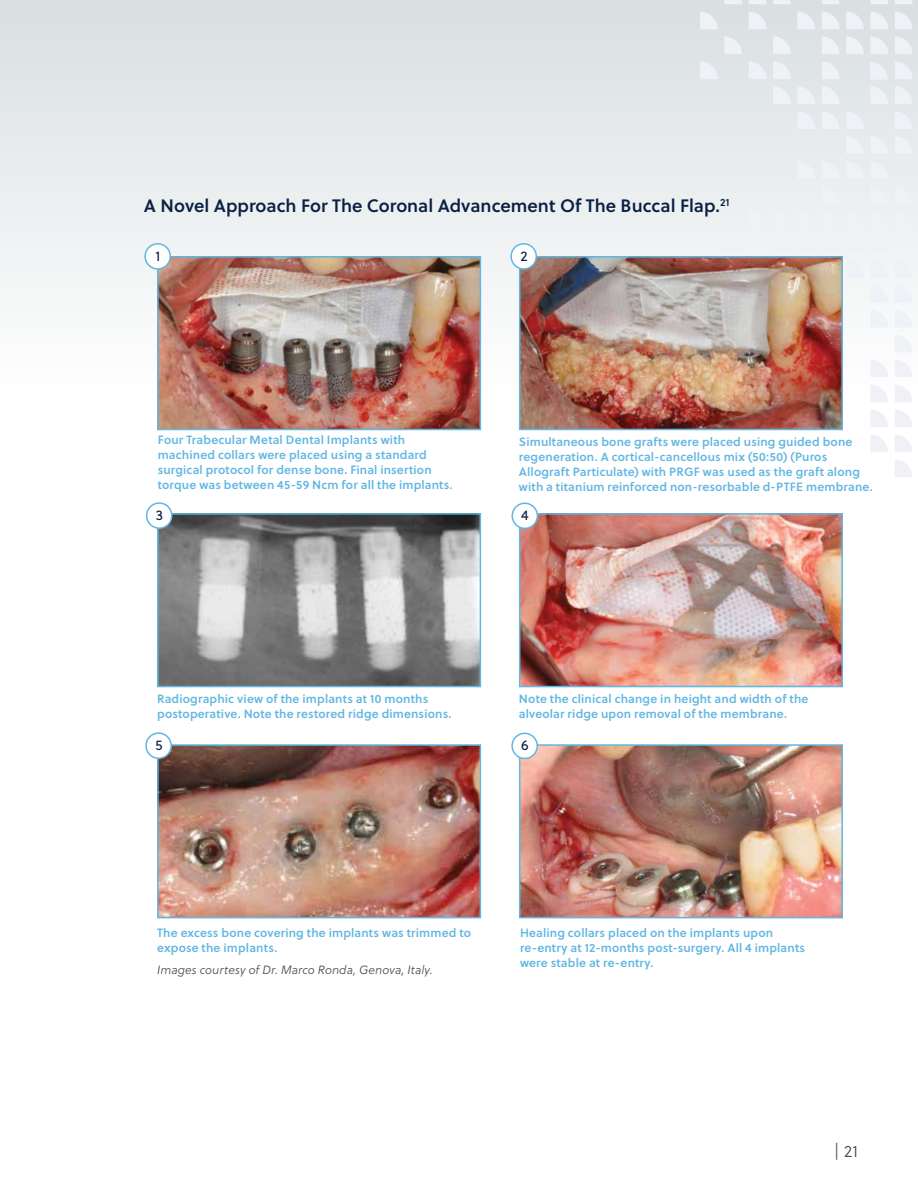
<style>
.page{position:relative;width:918px;height:1188px;background:#fff}
.page>*{position:absolute;margin:0;border:0;box-sizing:border-box;transform-origin:0 0}
.t1{font:18px "Soleil Sb";color:#0a2043}
.t2{font:16.5px "Soleil Lt";color:#4d4d4f}
.t3{font:14.1px "Soleil";color:#0a2043}
.t4{font:12px/15px "Soleil Sb";letter-spacing:.01em;color:#61b6e2}
.t5{font:italic 12px "Soleil Lt";letter-spacing:.005em;color:#4d4d4f}
</style>
<div class="page">
<div style="left:0;top:0;width:918px;height:796px;background:linear-gradient(to bottom,#e2e7e9,#fff)"></div>
<svg style="left:895px;top:210px;width:18px;height:18px"></svg>
<svg style="left:846px;top:210px;width:18px;height:18px"></svg>
<svg style="left:870px;top:210px;width:18px;height:18px"></svg>
<svg style="left:797px;top:210px;width:18px;height:18px"></svg>
<svg style="left:822px;top:210px;width:18px;height:18px"></svg>
<svg style="left:749px;top:210px;width:17px;height:18px"></svg>
<svg style="left:773px;top:210px;width:18px;height:18px"></svg>
<svg style="left:846px;top:235px;width:18px;height:18px"></svg>
<svg style="left:870px;top:235px;width:18px;height:18px"></svg>
<svg style="left:797px;top:235px;width:18px;height:18px"></svg>
<svg style="left:822px;top:235px;width:18px;height:18px"></svg>
<svg style="left:773px;top:235px;width:18px;height:18px"></svg>
<svg style="left:895px;top:260px;width:18px;height:18px"></svg>
<svg style="left:846px;top:260px;width:18px;height:18px"></svg>
<svg style="left:870px;top:260px;width:18px;height:18px"></svg>
<svg style="left:895px;top:285px;width:18px;height:17px"></svg>
<svg style="left:870px;top:285px;width:18px;height:17px"></svg>
<svg style="left:895px;top:310px;width:18px;height:17px"></svg>
<svg style="left:870px;top:310px;width:18px;height:17px"></svg>
<svg style="left:895px;top:335px;width:18px;height:17px"></svg>
<svg style="left:895px;top:360px;width:18px;height:17px"></svg>
<svg style="left:870px;top:360px;width:18px;height:17px"></svg>
<svg style="left:895px;top:385px;width:18px;height:17px"></svg>
<svg style="left:870px;top:385px;width:18px;height:17px"></svg>
<svg style="left:895px;top:410px;width:18px;height:17px"></svg>
<svg style="left:870px;top:410px;width:18px;height:17px"></svg>
<svg style="left:895px;top:434px;width:18px;height:18px"></svg>
<svg style="left:870px;top:434px;width:18px;height:18px"></svg>
<svg style="left:895px;top:459px;width:18px;height:18px"></svg>
<svg style="left:724px;top:235px;width:18px;height:18px"></svg>
<svg style="left:895px;top:0;width:18px;height:4px"></svg>
<svg style="left:870px;top:0;width:18px;height:4px"></svg>
<svg style="left:822px;top:0;width:18px;height:4px"></svg>
<svg style="left:749px;top:0;width:17px;height:4px"></svg>
<svg style="left:773px;top:0;width:18px;height:4px"></svg>
<svg style="left:895px;top:11px;width:18px;height:18px"></svg>
<svg style="left:846px;top:11px;width:18px;height:18px"></svg>
<svg style="left:870px;top:11px;width:18px;height:18px"></svg>
<svg style="left:797px;top:11px;width:18px;height:18px"></svg>
<svg style="left:822px;top:11px;width:18px;height:18px"></svg>
<svg style="left:749px;top:11px;width:17px;height:18px"></svg>
<svg style="left:895px;top:36px;width:18px;height:18px"></svg>
<svg style="left:846px;top:36px;width:18px;height:18px"></svg>
<svg style="left:870px;top:36px;width:18px;height:18px"></svg>
<svg style="left:773px;top:36px;width:18px;height:18px"></svg>
<svg style="left:895px;top:61px;width:18px;height:18px"></svg>
<svg style="left:749px;top:61px;width:17px;height:18px"></svg>
<svg style="left:773px;top:61px;width:18px;height:18px"></svg>
<svg style="left:895px;top:86px;width:18px;height:18px"></svg>
<svg style="left:870px;top:86px;width:18px;height:18px"></svg>
<svg style="left:797px;top:86px;width:18px;height:18px"></svg>
<svg style="left:822px;top:86px;width:18px;height:18px"></svg>
<svg style="left:773px;top:86px;width:18px;height:18px"></svg>
<svg style="left:895px;top:111px;width:18px;height:18px"></svg>
<svg style="left:846px;top:111px;width:18px;height:18px"></svg>
<svg style="left:797px;top:111px;width:18px;height:18px"></svg>
<svg style="left:822px;top:111px;width:18px;height:18px"></svg>
<svg style="left:895px;top:136px;width:18px;height:18px"></svg>
<svg style="left:846px;top:136px;width:18px;height:18px"></svg>
<svg style="left:870px;top:136px;width:18px;height:18px"></svg>
<svg style="left:846px;top:161px;width:18px;height:18px"></svg>
<svg style="left:870px;top:161px;width:18px;height:18px"></svg>
<svg style="left:797px;top:161px;width:18px;height:18px"></svg>
<svg style="left:822px;top:161px;width:18px;height:18px"></svg>
<svg style="left:895px;top:186px;width:18px;height:18px"></svg>
<svg style="left:870px;top:186px;width:18px;height:18px"></svg>
<svg style="left:822px;top:186px;width:18px;height:18px"></svg>
<svg style="left:724px;top:0;width:18px;height:4px"></svg>
<svg style="left:700px;top:11px;width:18px;height:18px"></svg>
<svg style="left:724px;top:36px;width:18px;height:18px"></svg>
<svg style="left:700px;top:61px;width:18px;height:18px"></svg>
<svg style="left:822px;top:36px;width:18px;height:18px"></svg>
<svg style="left:822px;top:61px;width:18px;height:18px"></svg>
<svg style="left:870px;top:62px;width:18px;height:18px"></svg>
<img style="left:160px;top:259px;width:318px;height:168px">
<div style="left:157px;top:256px;width:324px;height:174px;border:2px solid #61b6e2"></div>
<div style="left:145px;top:244px;width:25px;height:25px;background:#fff;border-radius:50%"></div>
<div style="left:144px;top:243px;width:27px;height:27px;border:2px solid #61b6e2;border-radius:50%"></div>
<img style="left:160px;top:516px;width:318px;height:168px">
<div style="left:157px;top:513px;width:324px;height:174px;border:2px solid #61b6e2"></div>
<img style="left:160px;top:747px;width:318px;height:168px">
<div style="left:157px;top:744px;width:324px;height:174px;border:2px solid #61b6e2"></div>
<img style="left:522px;top:259px;width:318px;height:168px">
<div style="left:519px;top:256px;width:324px;height:174px;border:2px solid #61b6e2"></div>
<img style="left:522px;top:516px;width:318px;height:168px">
<div style="left:519px;top:513px;width:324px;height:174px;border:2px solid #61b6e2"></div>
<img style="left:522px;top:747px;width:318px;height:168px">
<div style="left:519px;top:744px;width:324px;height:174px;border:2px solid #61b6e2"></div>
<div style="left:511px;top:244px;width:25px;height:25px;background:#fff;border-radius:50%"></div>
<div style="left:510px;top:243px;width:27px;height:27px;border:2px solid #61b6e2;border-radius:50%"></div>
<div style="left:147px;top:503px;width:25px;height:25px;background:#fff;border-radius:50%"></div>
<div style="left:146px;top:502px;width:27px;height:27px;border:2px solid #61b6e2;border-radius:50%"></div>
<div style="left:146px;top:733px;width:25px;height:25px;background:#fff;border-radius:50%"></div>
<div style="left:145px;top:732px;width:27px;height:27px;border:2px solid #61b6e2;border-radius:50%"></div>
<div style="left:512px;top:503px;width:25px;height:25px;background:#fff;border-radius:50%"></div>
<div style="left:512px;top:503px;width:26px;height:26px;border:2px solid #61b6e2;border-radius:50%"></div>
<div style="left:512px;top:733px;width:25px;height:25px;background:#fff;border-radius:50%"></div>
<div style="left:511px;top:733px;width:27px;height:26px;border:2px solid #61b6e2;border-radius:50%"></div>
<h1 class="t1" style="left:144px;top:194px;width:587px">A Novel Approach For The Coronal Advancement Of The Buccal Flap.<sup>21</sup></h1>
<p class="t3" style="left:156px;top:247px;width:6px">1</p>
<p class="t3" style="left:520px;top:247px;width:9px">2</p>
<p class="t4" style="left:158px;top:432px;width:297px">Four Trabecular Metal Dental Implants with machined collars were placed using a standard surgical protocol for dense bone. Final insertion torque was between 45-59 Ncm for all the implants.</p>
<p class="t3" style="left:156px;top:506px;width:9px">3</p>
<p class="t4" style="left:519px;top:434px;width:355px">Simultaneous bone grafts were placed using guided bone regeneration. A cortical-cancellous mix (50:50) (Puros Allograft Particulate) with PRGF was used as the graft along with a titanium reinforced non-resorbable d-PTFE membrane.</p>
<p class="t3" style="left:521px;top:507px;width:9px">4</p>
<p class="t4" style="left:157px;top:692px;width:296px">Radiographic view of the implants at 10 months postoperative. Note the restored ridge dimensions.</p>
<p class="t3" style="left:155px;top:736px;width:9px">5</p>
<p class="t4" style="left:519px;top:692px;width:291px">Note the clinical change in height and width of the alveolar ridge upon removal of the membrane.</p>
<p class="t3" style="left:521px;top:737px;width:9px">6</p>
<p class="t4" style="left:157px;top:926px;width:316px">The excess bone covering the implants was trimmed to expose the implants.</p>
<p class="t5" style="left:157px;top:963px;width:277px">Images courtesy of Dr. Marco Ronda, Genova, Italy.</p>
<p class="t4" style="left:520px;top:926px;width:287px">Healing collars placed on the implants upon re-entry at 12-months post-surgery. All 4 implants were stable at re-entry.</p>
<h2 class="t2" style="left:834px;top:1141px;width:25px">| 21</h2>
</div>
